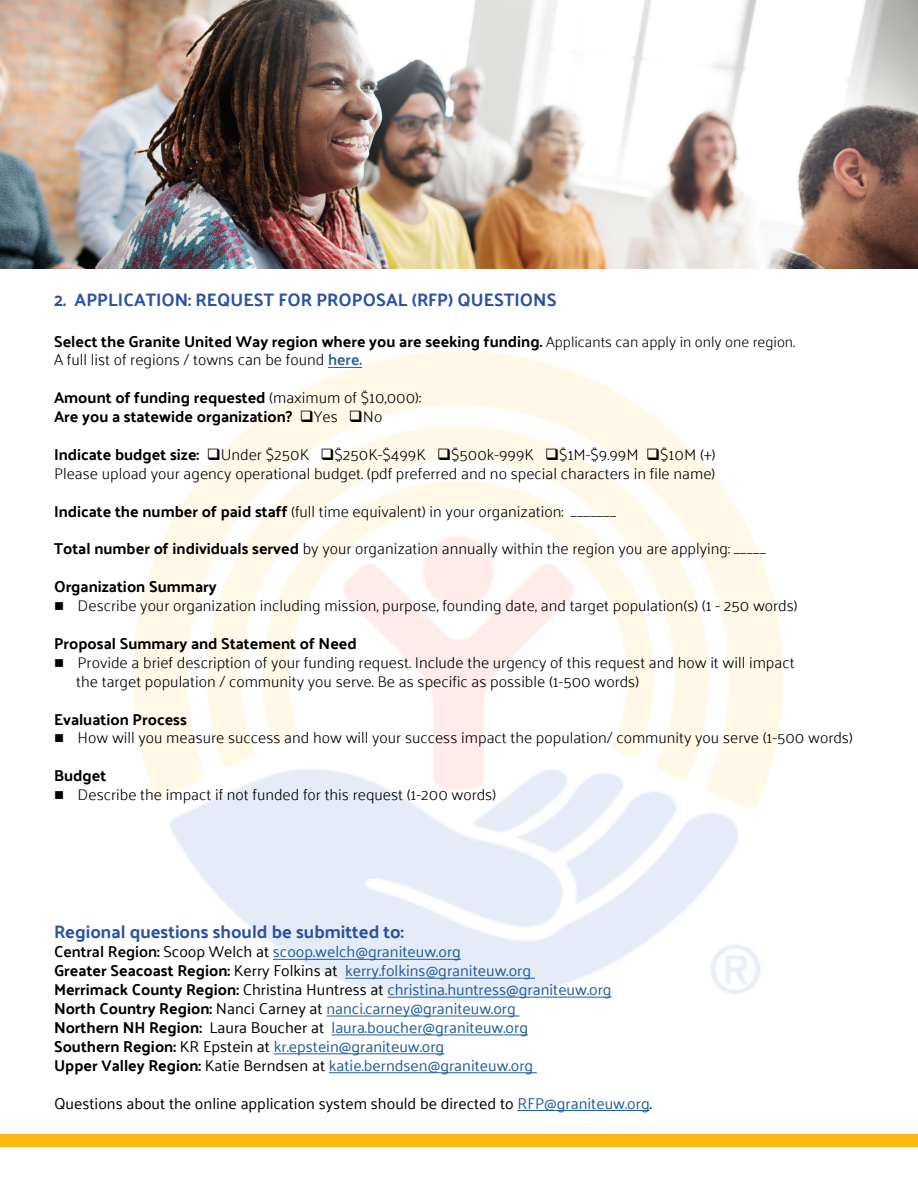
<style>
.page{position:relative;width:918px;height:1188px;background:#fff}
.page>*{position:absolute;margin:0;border:0;box-sizing:border-box;transform-origin:0 0}
.t1{font:700 18px "Palanquin";color:#2a51a3}
.t2{font:300 15.75px/18.9px "Palanquin";color:#000}
.t3{font:15.75px/18.9px "Palanquin";color:#215e9e}
.t4{font:700 15.75px/18.9px "Palanquin";color:#000}
.t5{font:15.75px "Palanquin";color:#000}
.s1{font-weight:300;font-size:15px}
.s2{font-weight:300}
.s3{font-weight:600;color:#215e9e}
.s4{font-weight:700}
.s5{font-weight:600;color:#000}
.s6{color:#000}
.s7{font-weight:700;color:#000}
.s8{color:#215e9e}
</style>
<div class="page">
<hr style="left:328px;top:367px;width:34px;height:1px;background:#215e9e">
<hr style="left:273px;top:959px;width:188px;height:1px;background:#215e9e">
<hr style="left:345px;top:978px;width:190px;height:1px;background:#215e9e">
<hr style="left:387px;top:997px;width:225px;height:1px;background:#215e9e">
<hr style="left:326px;top:1016px;width:194px;height:1px;background:#215e9e">
<hr style="left:332px;top:1035px;width:196px;height:1px;background:#215e9e">
<hr style="left:274px;top:1053px;width:170px;height:1px;background:#215e9e">
<hr style="left:329px;top:1072px;width:208px;height:1px;background:#215e9e">
<hr style="left:517px;top:1110px;width:133px;height:1px;background:#215e9e">
<div style="left:0;top:1134px;width:918px;height:13px;background:#fdb913"></div>
<img style="left:0;top:0;width:918px;height:269px">
<p class="t1" style="left:54px;top:289px;width:504px">2. APPLICATION: REQUEST FOR PROPOSAL (RFP) QUESTIONS</p>
<p class="t4" style="left:54px;top:332px;width:743px">Select the Granite United Way region where you are seeking funding. <span class="s1">Applicants can apply in only one region.<br></span><span class="s2">A full list of regions / towns can be found</span> <span class="s3">here.</span></p>
<p class="t4" style="left:54px;top:388px;width:369px">Amount of funding requested <span class="s2">(maximum of $10,000):<br></span>Are you a statewide organization? ❑<span class="s2">Yes</span> ❑<span class="s2">No</span></p>
<p class="t2" style="left:54px;top:445px;width:663px"><span class="s4">Indicate budget size:</span> ❑Under $250K ❑$250K-$499K ❑$500k-999K ❑$1M-$9.99M ❑$10M (+)<br>Please upload your agency operational budget. (pdf preferred and no special characters in file name)</p>
<p class="t2" style="left:54px;top:502px;width:564px"><span class="s4">Indicate the number of paid staff</span> (full time equivalent) in your organization: _______</p>
<p class="t2" style="left:54px;top:540px;width:714px"><span class="s4">Total number of individuals served</span> by your organization annually within the region you are applying: _____</p>
<p class="t4" style="left:54px;top:577px;width:164px">Organization Summary</p>
<p class="t2" style="left:54px;top:596px;width:745px">■ Describe your organization including mission, purpose, founding date, and target population(s) (1 - 250 words)</p>
<p class="t4" style="left:54px;top:634px;width:304px">Proposal Summary and Statement of Need</p>
<p class="t2" style="left:76px;top:653px;width:720px;text-indent:-22px">■ Provide a brief description of your funding request. Include the urgency of this request and how it will impact the target population / community you serve. Be as specific as possible (1-500 words)</p>
<p class="t4" style="left:54px;top:710px;width:134px">Evaluation Process</p>
<p class="t2" style="left:54px;top:729px;width:800px">■ How will you measure success and how will your success impact the population/ community you serve (1-500 words)</p>
<p class="t4" style="left:54px;top:766px;width:54px">Budget</p>
<p class="t2" style="left:54px;top:785px;width:444px">■ Describe the impact if not funded for this request (1-200 words)</p>
<p class="t1" style="left:54px;top:922px;width:351px">Regional questions should be submitted to:</p>
<p class="t3" style="left:54px;top:942px;width:559px"><span class="s5">Central Region:</span> <span class="s6">Scoop Welch at</span> scoop.welch@graniteuw.org<br><span class="s7">Greater Seacoast Region:</span> <span class="s6">Kerry Folkins at</span> kerry.folkins@graniteuw.org<br><span class="s7">Merrimack County Region:</span> <span class="s6">Christina Huntress at</span> christina.huntress@graniteuw.org <span class="s7">North Country Region:</span> <span class="s6">Nanci Carney at</span> nanci.carney@graniteuw.org<br><span class="s7">Northern NH Region:</span> <span class="s6">Laura Boucher at</span> laura.boucher@graniteuw.org<br><span class="s7">Southern Region:</span> <span class="s6">KR Epstein at</span> kr.epstein@graniteuw.org<br><span class="s7">Upper Valley Region:</span> <span class="s6">Katie Berndsen at</span> katie.berndsen@graniteuw.org</p>
<p class="t5" style="left:54px;top:1094px;width:599px">Questions about the online application system should be directed to <span class="s8">RFP@graniteuw.org</span>.</p>
</div>
